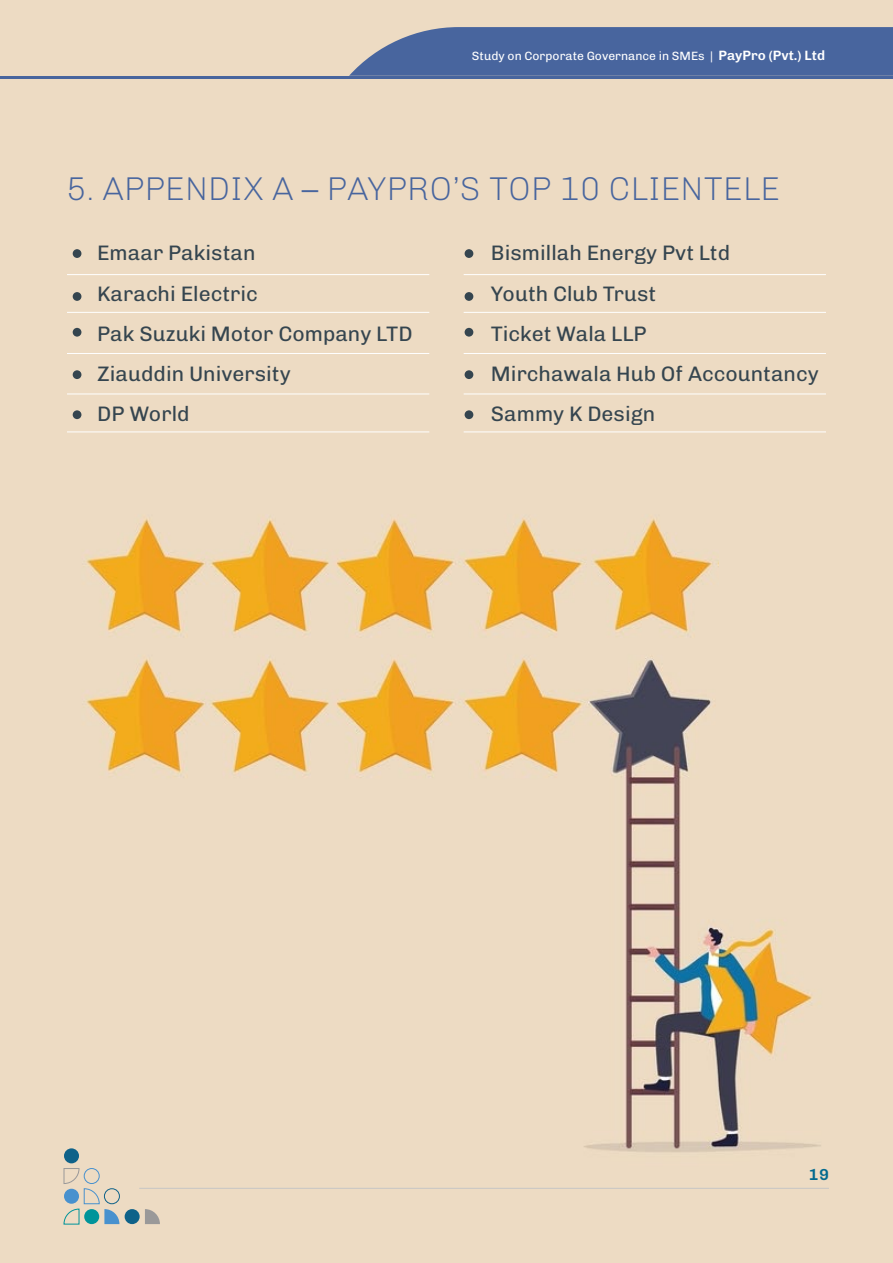
<style>
.page{position:relative;width:893px;height:1263px;background:#eddbc3}
.page>*{position:absolute;margin:0;border:0;box-sizing:border-box;transform-origin:0 0}
.t1{font:100 33px "Chivo";letter-spacing:.005em;color:#48659e}
.t2{font:21px/40.2px "Chivo";color:#35454f}
.t3{font:600 16.05px "Chivo";color:#026a8f}
.t4{font:12px "Chivo";color:#fff}
.s1{font-weight:600;font-size:13.5px}
</style>
<div class="page">
<img style="left:63px;top:658px;width:758px;height:567px">
<hr style="left:139px;top:1188px;width:690px;height:1px;background:#c6c6c5">
<div style="left:64px;top:1148px;width:15px;height:15px;background:#0f6289;border-radius:50%"></div>
<div style="left:104px;top:1188px;width:16px;height:16px;border:1px solid #0f6289;border-radius:50%"></div>
<div style="left:125px;top:1209px;width:15px;height:15px;background:#0f6289;border-radius:50%"></div>
<svg style="left:64px;top:1168px;width:55px;height:56px"></svg>
<svg style="left:145px;top:1209px;width:15px;height:15px"></svg>
<svg style="left:349px;top:27px;width:544px;height:49px;background:#536da0"></svg>
<hr style="left:0;top:76px;width:893px;height:3px;background:#48659e">
<img style="left:86px;top:518px;width:497px;height:115px">
<img style="left:593px;top:518px;width:126px;height:115px">
<hr style="left:67px;top:274px;width:362px;height:1px;background:#fff">
<hr style="left:67px;top:312px;width:362px;height:1px;background:#fff">
<hr style="left:67px;top:353px;width:362px;height:1px;background:#fff">
<hr style="left:67px;top:394px;width:362px;height:1px;background:#fff">
<hr style="left:67px;top:432px;width:362px;height:1px;background:#fff">
<hr style="left:464px;top:274px;width:362px;height:1px;background:#fff">
<hr style="left:464px;top:312px;width:362px;height:1px;background:#fff">
<hr style="left:464px;top:353px;width:362px;height:1px;background:#fff">
<hr style="left:464px;top:394px;width:362px;height:1px;background:#fff">
<hr style="left:464px;top:432px;width:362px;height:1px;background:#fff">
<div style="left:73px;top:249px;width:8px;height:9px;background:#35454f;border-radius:50%"></div>
<div style="left:73px;top:292px;width:8px;height:9px;background:#35454f;border-radius:50%"></div>
<div style="left:73px;top:328px;width:8px;height:9px;background:#35454f;border-radius:50%"></div>
<div style="left:73px;top:370px;width:8px;height:9px;background:#35454f;border-radius:50%"></div>
<div style="left:73px;top:410px;width:8px;height:9px;background:#35454f;border-radius:50%"></div>
<div style="left:465px;top:249px;width:8px;height:9px;background:#35454f;border-radius:50%"></div>
<div style="left:465px;top:292px;width:8px;height:9px;background:#35454f;border-radius:50%"></div>
<div style="left:465px;top:328px;width:8px;height:9px;background:#35454f;border-radius:50%"></div>
<div style="left:465px;top:370px;width:8px;height:9px;background:#35454f;border-radius:50%"></div>
<div style="left:465px;top:410px;width:8px;height:9px;background:#35454f;border-radius:50%"></div>
<p class="t4" style="left:472px;top:46px;width:355px">Study on Corporate Governance in SMEs | <span class="s1">PayPro (Pvt.) Ltd</span></p>
<h1 class="t1" style="left:66px;top:163px;width:715px">5. APPENDIX A – PAYPRO’S TOP 10 CLIENTELE</h1>
<p class="t2" style="left:97px;top:232px;width:317px">Emaar Pakistan<br>Karachi Electric<br>Pak Suzuki Motor Company LTD<br>Ziauddin University<br>DP World</p>
<p class="t2" style="left:491px;top:232px;width:329px">Bismillah Energy Pvt Ltd<br>Youth Club Trust<br>Ticket Wala LLP<br>Mirchawala Hub Of Accountancy<br>Sammy K Design</p>
<p class="t3" style="left:809px;top:1162px;width:21px">19</p>
</div>
